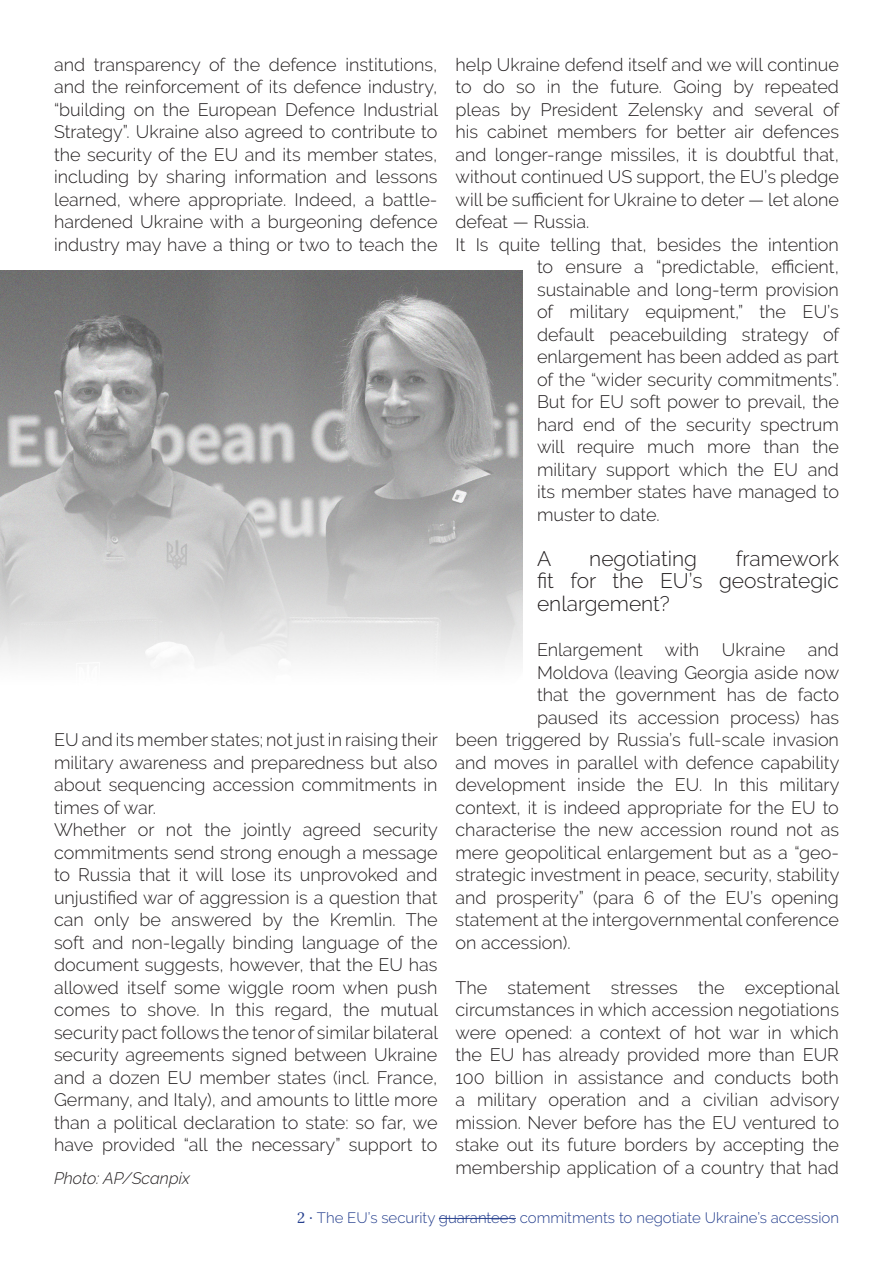
<style>
.page{position:relative;width:893px;height:1263px;background:#fff}
.page>*{position:absolute;margin:0;border:0;box-sizing:border-box;transform-origin:0 0}
.t1{font:300 21px/22.5px "Raleway";color:#231f20;text-align:justify}
.t2{font:300 18px/22.5px "Raleway";color:#231f20;text-align:justify}
.t3{font:italic 300 16.5px "Raleway";color:#231f20}
.t4{font:300 15px "Raleway";color:#253f8e}
.s1{font-family:"Lora";font-weight:400}
</style>
<div class="page">
<img style="left:0;top:270px;width:522px;height:395px">
<hr style="left:439px;top:1218px;width:77px;height:1px;background:#253f8e">
<p class="t2" style="left:54px;top:53px;width:385px">and transparency of the defence institutions, and the reinforcement of its defence industry, “building on the European Defence Industrial Strategy”. Ukraine also agreed to contribute to the security of the EU and its member states, including by sharing information and lessons learned, where appropriate. Indeed, a battle&shy;hardened Ukraine with a burgeoning defence industry may have a thing or two to teach the</p>
<p class="t2" style="left:54px;top:728px;width:385px">EU and its member states; not just in raising their military awareness and preparedness but also about sequencing accession commitments in times of war.</p>
<p class="t2" style="left:54px;top:818px;width:386px">Whether or not the jointly agreed security commitments send strong enough a message to Russia that it will lose its unprovoked and unjustified war of aggression is a question that can only be answered by the Kremlin. The soft and non-legally binding language of the document suggests, however, that the EU has allowed itself some wiggle room when push comes to shove. In this regard, the mutual security pact follows the tenor of similar bilateral security agreements signed between Ukraine and a dozen EU member states (incl. France, Germany, and Italy), and amounts to little more than a political declaration to state: so far, we have provided “all the necessary” support to</p>
<p class="t3" style="left:54px;top:1168px;width:137px">Photo: AP/Scanpix</p>
<p class="t2" style="left:455px;top:53px;width:385px">help Ukraine defend itself and we will continue to do so in the future. Going by repeated pleas by President Zelensky and several of his cabinet members for better air defences and longer-range missiles, it is doubtful that, without continued US support, the EU’s pledge will be sufficient for Ukraine to deter — let alone defeat — Russia.</p>
<p class="t2" style="left:537px;top:233px;width:304px;text-indent:-82px">It Is quite telling that, besides the intention to ensure a “predictable, efficient, sustainable and long-term provision of military equipment,” the EU’s default peacebuilding strategy of enlargement has been added as part of the “wider security commitments”.<br>But for EU soft power to prevail, the hard end of the security spectrum will require much more than the military support which the EU and its member states have managed to muster to date.</p>
<p class="t1" style="left:537px;top:547px;width:16px">A</p>
<p class="t1" style="left:589px;top:547px;width:109px">negotiating</p>
<p class="t1" style="left:537px;top:547px;width:303px;text-indent:199px">framework fit for the EU’s geostrategic enlargement?</p>
<p class="t2" style="left:537px;top:638px;width:164px">Enlargement with</p>
<p class="t2" style="left:722px;top:638px;width:65px">Ukraine</p>
<p class="t2" style="left:808px;top:638px;width:33px">and</p>
<p class="t2" style="left:537px;top:661px;width:304px">Moldova (leaving Georgia aside now</p>
<p class="t2" style="left:537px;top:683px;width:303px">that the government has de facto</p>
<p class="t2" style="left:537px;top:706px;width:303px">paused its accession process) has</p>
<p class="t2" style="left:455px;top:728px;width:385px">been triggered by Russia’s full-scale invasion</p>
<p class="t2" style="left:455px;top:751px;width:385px">and moves in parallel with defence capability</p>
<p class="t2" style="left:455px;top:773px;width:385px">development inside the EU. In this military</p>
<p class="t2" style="left:455px;top:796px;width:385px">context, it is indeed appropriate for the EU to</p>
<p class="t2" style="left:455px;top:818px;width:385px">characterise the new accession round not as</p>
<p class="t2" style="left:455px;top:841px;width:385px">mere geopolitical enlargement but as a “geo-</p>
<p class="t2" style="left:455px;top:863px;width:385px">strategic investment in peace, security, stability</p>
<p class="t2" style="left:455px;top:886px;width:385px">and prosperity” (para 6 of the EU’s opening</p>
<p class="t2" style="left:455px;top:908px;width:385px">statement at the intergovernmental conference</p>
<p class="t2" style="left:455px;top:931px;width:117px">on accession).</p>
<p class="t2" style="left:455px;top:976px;width:386px">The statement stresses the exceptional circumstances in which accession negotiations were opened: a context of hot war in which the EU has already provided more than EUR 100 billion in assistance and conducts both a military operation and a civilian advisory mission. Never before has the EU ventured to stake out its future borders by accepting the membership application of a country that had</p>
<p class="t4" style="left:297px;top:1209px;width:543px"><span class="s1">2 ·</span> The EU’s security guarantees commitments to negotiate Ukraine’s accession</p>
</div>
